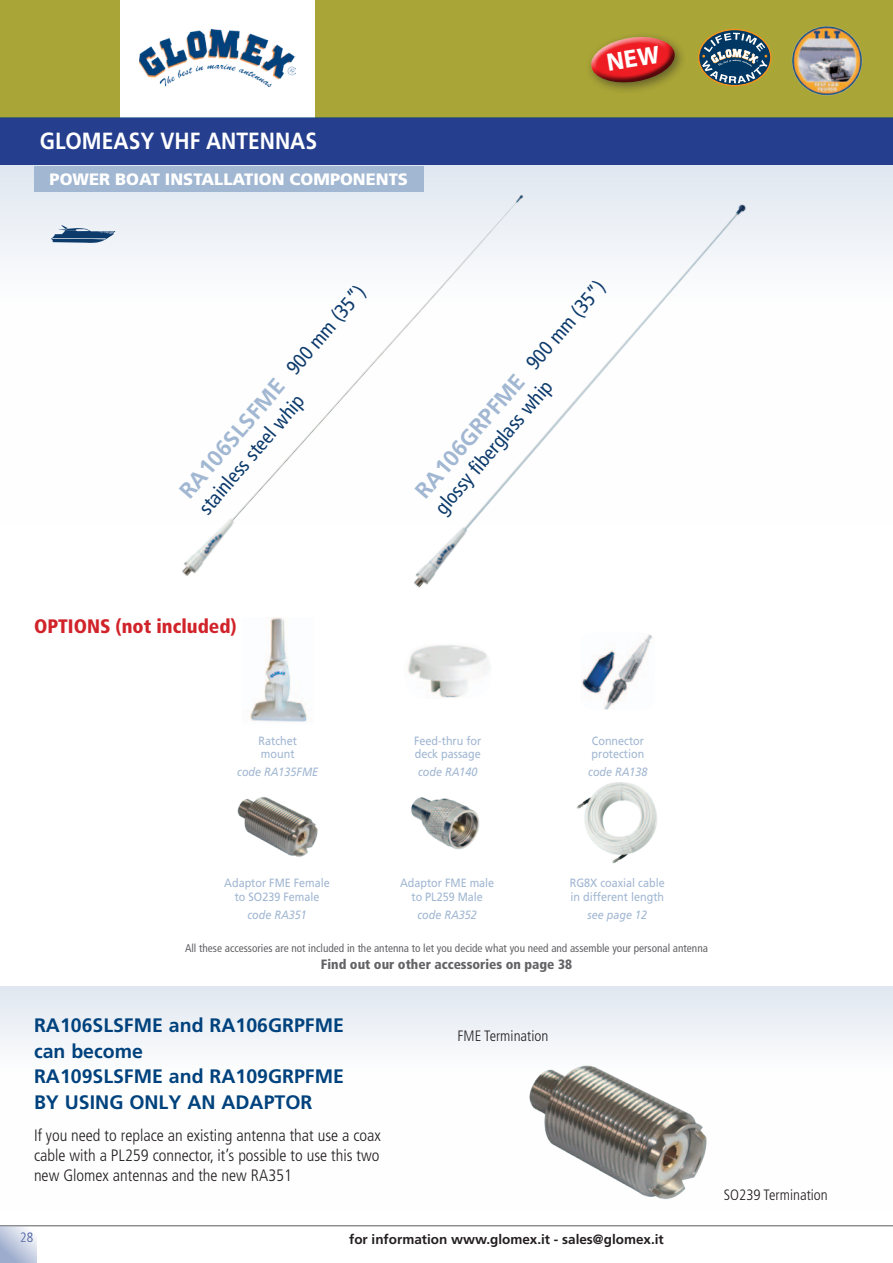
<style>
.page{position:relative;width:893px;height:1263px;background:#fff}
.page>*{position:absolute;margin:0;border:0;box-sizing:border-box;transform-origin:0 0}
.t1{font:700 23.4px "Frutiger";color:#fff;scale:.9 1}
.t2{font:700 22.5px "Frutiger";color:#a1b7d2}
.t3{font:condensed 20.25px "Frutiger";color:#0c3a6b}
.t4{font:700 19.5px/25.5px "Frutiger";color:#00427d}
.t5{font:900 condensed 19.5px "Frutiger";color:#d1232a}
.t6{font:300 condensed 16.5px/19.8px "Frutiger";color:#231f20;text-align:justify}
.t7{font:900 16.5px "Frutiger";color:#fff}
.t8{font:300 condensed 15px "Frutiger";color:#231f20}
.t9{font:700 13.5px "Frutiger";color:#231f20}
.t10{font:900 condensed 13.5px "Frutiger";color:#636366}
.t11{font:300 condensed 13.5px "Frutiger";color:#253f8e}
.t12{font:12px/13.5px "Frutiger";color:#a1b7d2;scale:.9 1}
.t13{font:italic 12px "Frutiger";color:#a1b7d2;scale:.9 1}
.t14{font:condensed 11.25px "Frutiger";color:#636366}
</style>
<div class="page">
<div style="left:0;top:165px;width:893px;height:359px;background:linear-gradient(to bottom,#eaeff5,#fff)"></div>
<div style="left:0;top:986px;width:893px;height:225px;background:linear-gradient(to bottom,#ebeff5,#fff)"></div>
<img style="left:237px;top:797px;width:81px;height:60px">
<img style="left:411px;top:797px;width:69px;height:53px">
<img style="left:576px;top:782px;width:81px;height:82px">
<img style="left:250px;top:618px;width:57px;height:104px">
<img style="left:407px;top:645px;width:83px;height:53px">
<img style="left:582px;top:634px;width:71px;height:76px">
<img style="left:147px;top:167px;width:406px;height:409px">
<img style="left:379px;top:172px;width:403px;height:416px">
<img style="left:486px;top:1028px;width:261px;height:183px">
<img style="left:139px;top:30px;width:157px;height:56px">
<div style="left:0;top:0;width:120px;height:119px;background:#a9a537"></div>
<div style="left:316px;top:0;width:577px;height:119px;background:#a9a537"></div>
<div style="left:585px;top:31px;width:102px;height:63px;background:#231f20;opacity:.5"></div>
<hr style="left:0;top:1225px;width:893px;height:1px;background:#6c6d70">
<hr style="left:0;top:117px;width:893px;height:2px;background:#00427d">
<svg style="left:0;top:1226px;width:37px;height:37px"></svg>
<svg style="left:51px;top:225px;width:64px;height:18px"></svg>
<div style="left:34px;top:166px;width:390px;height:25px;background:#a1b7d2"></div>
<div style="left:0;top:118px;width:893px;height:46px;background:#253f8e"></div>
<svg style="left:699px;top:30px;width:72px;height:56px"></svg>
<div style="left:698px;top:29px;width:73px;height:57px;border:1px solid #f7931d;border-radius:50%"></div>
<svg style="left:702px;top:33px;width:65px;height:50px;background:#52707c"></svg>
<img style="left:791px;top:26px;width:72px;height:70px">
<svg style="left:585px;top:31px;width:93px;height:59px"></svg>
<h1 class="t1" style="left:40px;top:127px;width:310px">GLOMEASY VHF ANTENNAS</h1>
<h3 class="t7" style="left:50px;top:169px;width:360px">POWER BOAT INSTALLATION COMPONENTS</h3>
<h3 class="t3" style="left:281px;top:363px;width:111px;rotate:-49deg">900 mm (35”)</h3>
<h3 class="t3" style="left:194px;top:503px;width:151px;rotate:-49deg">stainless steel whip</h3>
<h2 class="t2" style="left:174px;top:487px;width:150px;rotate:-50deg">RA106SLSFME</h2>
<h3 class="t5" style="left:34px;top:615px;width:204px">OPTIONS (not included)</h3>
<p class="t12" style="left:259px;top:734px;width:44px">Ratchet mount</p>
<p class="t13" style="left:237px;top:765px;width:92px">code RA135FME</p>
<h3 class="t3" style="left:521px;top:358px;width:111px;rotate:-49deg">900 mm (35”)</h3>
<h3 class="t3" style="left:429px;top:503px;width:171px;rotate:-49deg">glossy fiberglass whip</h3>
<h2 class="t2" style="left:410px;top:487px;width:157px;rotate:-50deg">RA106GRPFME</h2>
<p class="t12" style="left:414px;top:734px;width:76px">Feed-thru for deck passage</p>
<p class="t13" style="left:418px;top:765px;width:68px">code RA140</p>
<p class="t12" style="left:591px;top:734px;width:60px">Connector protection</p>
<p class="t13" style="left:588px;top:765px;width:68px">code RA138</p>
<p class="t12" style="left:224px;top:876px;width:119px;text-align:center">Adaptor FME Female to SO239 Female</p>
<p class="t13" style="left:247px;top:908px;width:68px">code RA351</p>
<p class="t12" style="left:400px;top:876px;width:106px;text-align:center">Adaptor FME male to PL259 Male</p>
<p class="t13" style="left:417px;top:908px;width:68px">code RA352</p>
<p class="t12" style="left:570px;top:876px;width:107px">RG8X coaxial cable in different length</p>
<p class="t13" style="left:588px;top:908px;width:68px">see page 12</p>
<p class="t14" style="left:185px;top:942px;width:524px">All these accessories are not included in the antenna to let you decide what you need and assemble your personal antenna</p>
<p class="t10" style="left:321px;top:956px;width:253px">Find out our other accessories on page 38</p>
<h3 class="t4" style="left:34px;top:1012px;width:311px">RA106SLSFME and RA106GRPFME can become<br>RA109SLSFME and RA109GRPFME<br>BY USING ONLY AN ADAPTOR</h3>
<h3 class="t6" style="left:34px;top:1126px;width:349px">If you need to replace an existing antenna that use a coax cable with a PL259 connector, it’s possible to use this two new Glomex antennas and the new RA351</h3>
<p class="t8" style="left:458px;top:1027px;width:92px">FME Termination</p>
<p class="t11" style="left:20px;top:1229px;width:14px">28</p>
<p class="t9" style="left:349px;top:1231px;width:316px">for information www.glomex.it - sales@glomex.it</p>
<p class="t8" style="left:724px;top:1186px;width:105px">SO239 Termination</p>
</div>
